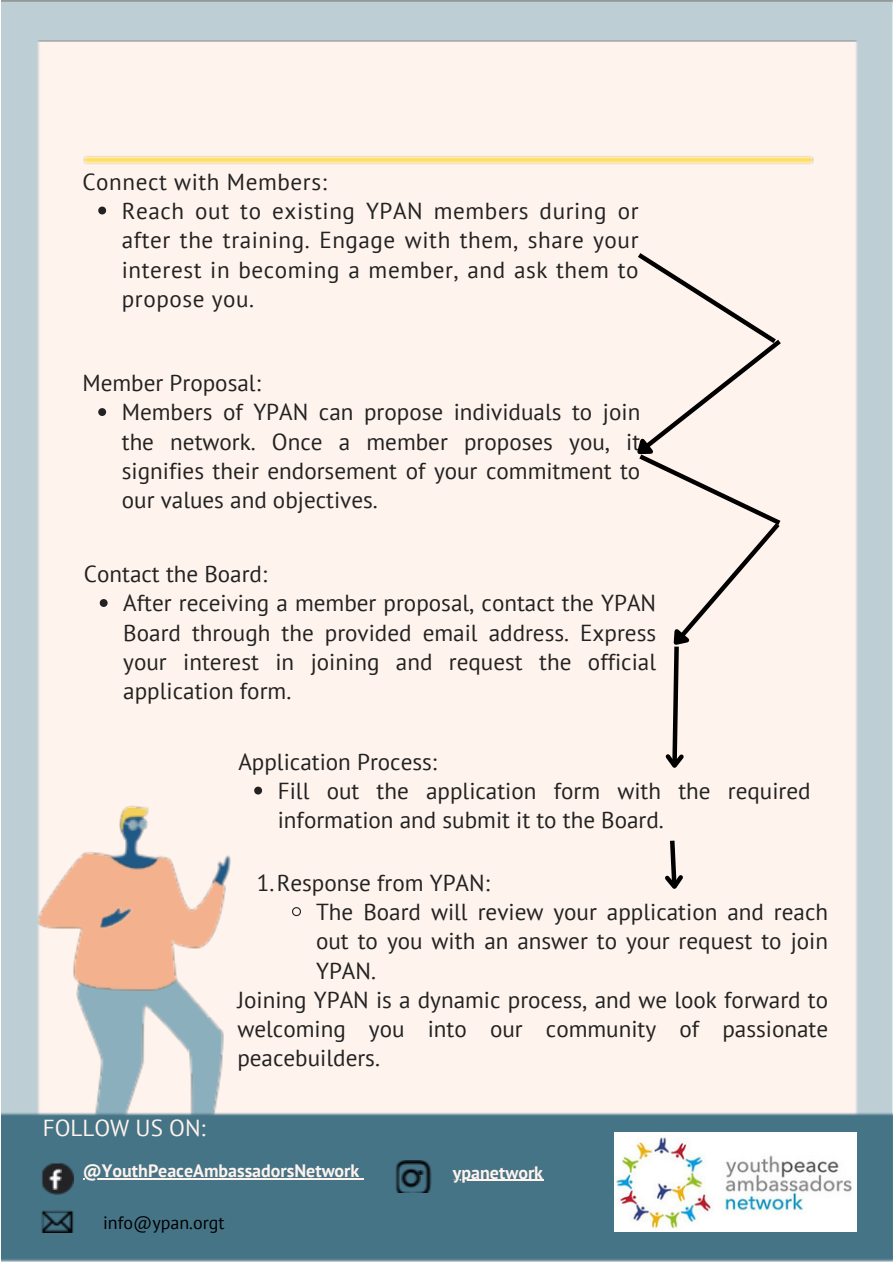
<style>
.page{position:relative;width:893px;height:1264px;background:#fff}
.page>*{position:absolute;margin:0;border:0;box-sizing:border-box;transform-origin:0 0}
.t1{font:23.1px/29.2px "PT Sans";color:#222;text-align:justify}
.t2{font:23.1px "PT Sans";letter-spacing:.025em;color:#222}
.t3{font:23.1px "PT Sans";color:#fff3ed}
.t4{font:700 18px "PT Sans";color:#fff3ed}
.t5{font:18px "PT Sans";color:#000}
</style>
<div class="page">
<div style="left:1px;top:0;width:891px;height:1112px;background:#beced5"></div>
<div style="left:37px;top:40px;width:819px;height:1072px;background:#fff3ed"></div>
<img style="left:84px;top:156px;width:729px;height:9px">
<img style="left:76px;top:818px;width:8px;height:294px">
<img style="left:37px;top:851px;width:47px;height:139px">
<img style="left:84px;top:805px;width:148px;height:307px">
<svg style="left:98px;top:206px;width:8px;height:8px"></svg>
<svg style="left:98px;top:408px;width:8px;height:8px"></svg>
<svg style="left:100px;top:599px;width:8px;height:8px"></svg>
<svg style="left:254px;top:786px;width:8px;height:8px"></svg>
<svg style="left:291px;top:906px;width:11px;height:10px"></svg>
<div style="left:624px;top:249px;width:161px;height:524px;background:#fff3ed"></div>
<svg style="left:660px;top:836px;width:27px;height:58px;background:#cec4bf"></svg>
<div style="left:1px;top:1112px;width:891px;height:149px;background:#467487"></div>
<img style="left:42px;top:1162px;width:31px;height:32px">
<img style="left:42px;top:1210px;width:31px;height:22px">
<img style="left:396px;top:1160px;width:36px;height:32px">
<img style="left:614px;top:1131px;width:242px;height:99px">
<hr style="left:83px;top:1178px;width:276px;height:1px;background:#fff3ed">
<hr style="left:453px;top:1179px;width:90px;height:1px;background:#fff3ed">
<img style="left:48px;top:1167px;width:13px;height:22px">
<img style="left:401px;top:1168px;width:20px;height:19px">
<svg style="left:417px;top:1170px;width:8px;height:4px"></svg>
<p class="t2" style="left:82px;top:166px;width:246px">Connect with Members:</p>
<p class="t1" style="left:122px;top:196px;width:518px">Reach out to existing YPAN members during or after the training. Engage with them, share your interest in becoming a member, and ask them to propose you.</p>
<p class="t1" style="left:82px;top:368px;width:180px">Member Proposal:</p>
<p class="t1" style="left:122px;top:397px;width:520px">Members of YPAN can propose individuals to join the network. Once a member proposes you, it signifies their endorsement of your commitment to our values and objectives.</p>
<p class="t1" style="left:84px;top:559px;width:185px">Contact the Board:</p>
<p class="t1" style="left:123px;top:588px;width:534px">After receiving a member proposal, contact the YPAN Board through the provided email address. Express your interest in joining and request the official application form.</p>
<p class="t1" style="left:238px;top:746px;width:200px">Application Process:</p>
<p class="t1" style="left:278px;top:775px;width:534px">Fill out the application form with the required information and submit it to the Board.</p>
<p class="t1" style="left:257px;top:867px;width:234px">1.Response from YPAN:</p>
<p class="t1" style="left:316px;top:896px;width:513px">The Board will review your application and reach out to you with an answer to your request to join YPAN.</p>
<p class="t1" style="left:237px;top:984px;width:592px">Joining YPAN is a dynamic process, and we look forward to welcoming you into our community of passionate peacebuilders.</p>
<p class="t3" style="left:43px;top:1112px;width:164px">FOLLOW US ON:</p>
<p class="t4" style="left:83px;top:1159px;width:278px">@YouthPeaceAmbassadorsNetwork</p>
<p class="t4" style="left:453px;top:1160px;width:92px">ypanetwork</p>
<p class="t5" style="left:103px;top:1210px;width:123px">info@ypan.orgt</p>
</div>
